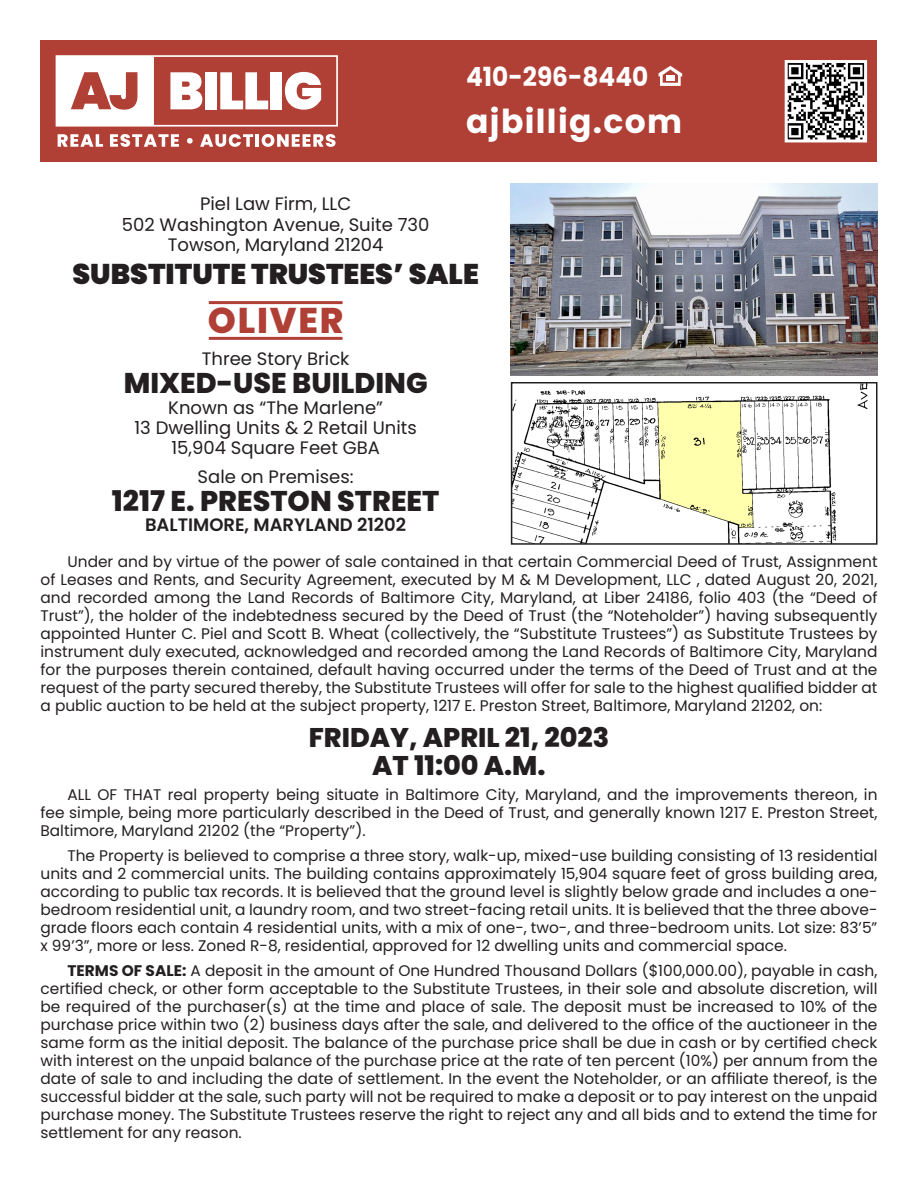
<style>
.page{position:relative;width:918px;height:1188px;background:#fff}
.page>*{position:absolute;margin:0;border:0;box-sizing:border-box;transform-origin:0 0}
.t1{font:800 35.7px "Poppins";letter-spacing:.05em;color:#b03f36}
.t2{font:700 33px "Poppins";letter-spacing:.04em;color:#fff}
.t3{font:800 28.5px "Poppins";color:#231f20}
.t4{font:900 28.5px "Poppins";color:#231f20}
.t5{font:800 27px/28.5px "Poppins";color:#231f20;text-align:center}
.t6{font:700 26.4px "Poppins";color:#fff;scale:.94 1}
.t7{font:18px/20.2px "Poppins";color:#231f20;text-align:center}
.t8{font:600 18px "Poppins";color:#231f20}
.t9{font:15.3px/18px "Poppins";color:#231f20;text-align:justify}
.s1{font-weight:700}
</style>
<div class="page">
<div style="left:40px;top:40px;width:838px;height:122px;background:#b03f36"></div>
<div style="left:56px;top:55px;width:282px;height:72px;border:2px solid #fff"></div>
<svg style="left:170px;top:72px;width:32px;height:37px"></svg>
<div style="left:205px;top:72px;width:11px;height:37px;background:#fff"></div>
<svg style="left:220px;top:72px;width:48px;height:37px"></svg>
<div style="left:270px;top:72px;width:12px;height:37px;background:#fff"></div>
<svg style="left:285px;top:72px;width:36px;height:38px"></svg>
<svg style="left:58px;top:134px;width:45px;height:13px"></svg>
<svg style="left:110px;top:134px;width:69px;height:13px"></svg>
<svg style="left:187px;top:138px;width:6px;height:6px"></svg>
<svg style="left:200px;top:134px;width:136px;height:13px"></svg>
<svg style="left:56px;top:56px;width:98px;height:70px"></svg>
<svg style="left:659px;top:66px;width:23px;height:20px"></svg>
<hr style="left:209px;top:301px;width:134px;height:3px;background:#b03f36">
<hr style="left:209px;top:337px;width:134px;height:3px;background:#b03f36">
<svg style="left:784px;top:60px;width:84px;height:83px;background:#979493"></svg>
<img style="left:511px;top:184px;width:367px;height:192px">
<img style="left:514px;top:385px;width:354px;height:157px">
<div style="left:511px;top:382px;width:367px;height:163px;border:2px solid #231f20"></div>
<h3 class="t6" style="left:466px;top:61px;width:195px">410-296-8440</h3>
<h2 class="t2" style="left:466px;top:102px;width:217px">ajbillig.com</h2>
<p class="t7" style="left:122px;top:194px;width:309px">Piel Law Firm, LLC<br>502 Washington Avenue, Suite 730<br>Towson, Maryland 21204</p>
<h3 class="t4" style="left:72px;top:257px;width:408px">SUBSTITUTE TRUSTEES’ SALE</h3>
<h1 class="t1" style="left:208px;top:300px;width:137px">OLIVER</h1>
<p class="t7" style="left:202px;top:348px;width:149px">Three Story Brick</p>
<h3 class="t3" style="left:124px;top:367px;width:305px">MIXED-USE BUILDING</h3>
<p class="t7" style="left:135px;top:397px;width:284px">Known as “The Marlene”<br>13 Dwelling Units &amp; 2 Retail Units<br>15,904 Square Feet GBA</p>
<p class="t7" style="left:198px;top:466px;width:158px">Sale on Premises:</p>
<h3 class="t3" style="left:112px;top:485px;width:329px">1217 E. PRESTON STREET</h3>
<p class="t8" style="left:145px;top:515px;width:263px">BALTIMORE, MARYLAND 21202</p>
<p class="t9" style="left:41px;top:553px;width:839px;text-indent:27px">Under and by virtue of the power of sale contained in that certain Commercial Deed of Trust, Assignment of Leases and Rents, and Security Agreement, executed by M &amp; M Development, LLC , dated August 20, 2021, and recorded among the Land Records of Baltimore City, Maryland, at Liber 24186, folio 403 (the “Deed of Trust”), the holder of the indebtedness secured by the Deed of Trust (the “Noteholder”) having subsequently appointed Hunter C. Piel and Scott B. Wheat (collectively, the “Substitute Trustees”) as Substitute Trustees by instrument duly executed, acknowledged and recorded among the Land Records of Baltimore City, Maryland for the purposes therein contained, default having occurred under the terms of the Deed of Trust and at the request of the party secured thereby, the Substitute Trustees will offer for sale to the highest qualified bidder at a public auction to be held at the subject property, 1217 E. Preston Street, Baltimore, Maryland 21202, on:</p>
<h3 class="t5" style="left:309px;top:723px;width:302px">FRIDAY, APRIL 21, 2023<br>AT 11:00 A.M.</h3>
<p class="t9" style="left:41px;top:786px;width:839px;text-indent:27px">ALL OF THAT real property being situate in Baltimore City, Maryland, and the improvements thereon, in fee simple, being more particularly described in the Deed of Trust, and generally known 1217 E. Preston Street, Baltimore, Maryland 21202 (the “Property”).</p>
<p class="t9" style="left:41px;top:847px;width:839px;text-indent:27px">The Property is believed to comprise a three story, walk-up, mixed-use building consisting of 13 residential units and 2 commercial units. The building contains approximately 15,904 square feet of gross building area, according to public tax records. It is believed that the ground level is slightly below grade and includes a one&shy;bedroom residential unit, a laundry room, and two street-facing retail units. It is believed that the three above&shy;grade floors each contain 4 residential units, with a mix of one-, two-, and three-bedroom units. Lot size: 83’5” x 99’3”, more or less. Zoned R-8, residential, approved for 12 dwelling units and commercial space.</p>
<p class="t9" style="left:41px;top:961px;width:839px;text-indent:27px"><span class="s1">TERMS OF SALE:</span> A deposit in the amount of One Hundred Thousand Dollars ($100,000.00), payable in cash, certified check, or other form acceptable to the Substitute Trustees, in their sole and absolute discretion, will be required of the purchaser(s) at the time and place of sale. The deposit must be increased to 10% of the purchase price within two (2) business days after the sale, and delivered to the office of the auctioneer in the same form as the initial deposit. The balance of the purchase price shall be due in cash or by certified check with interest on the unpaid balance of the purchase price at the rate of ten percent (10%) per annum from the date of sale to and including the date of settlement. In the event the Noteholder, or an affiliate thereof, is the successful bidder at the sale, such party will not be required to make a deposit or to pay interest on the unpaid purchase money. The Substitute Trustees reserve the right to reject any and all bids and to extend the time for settlement for any reason.</p>
</div>
